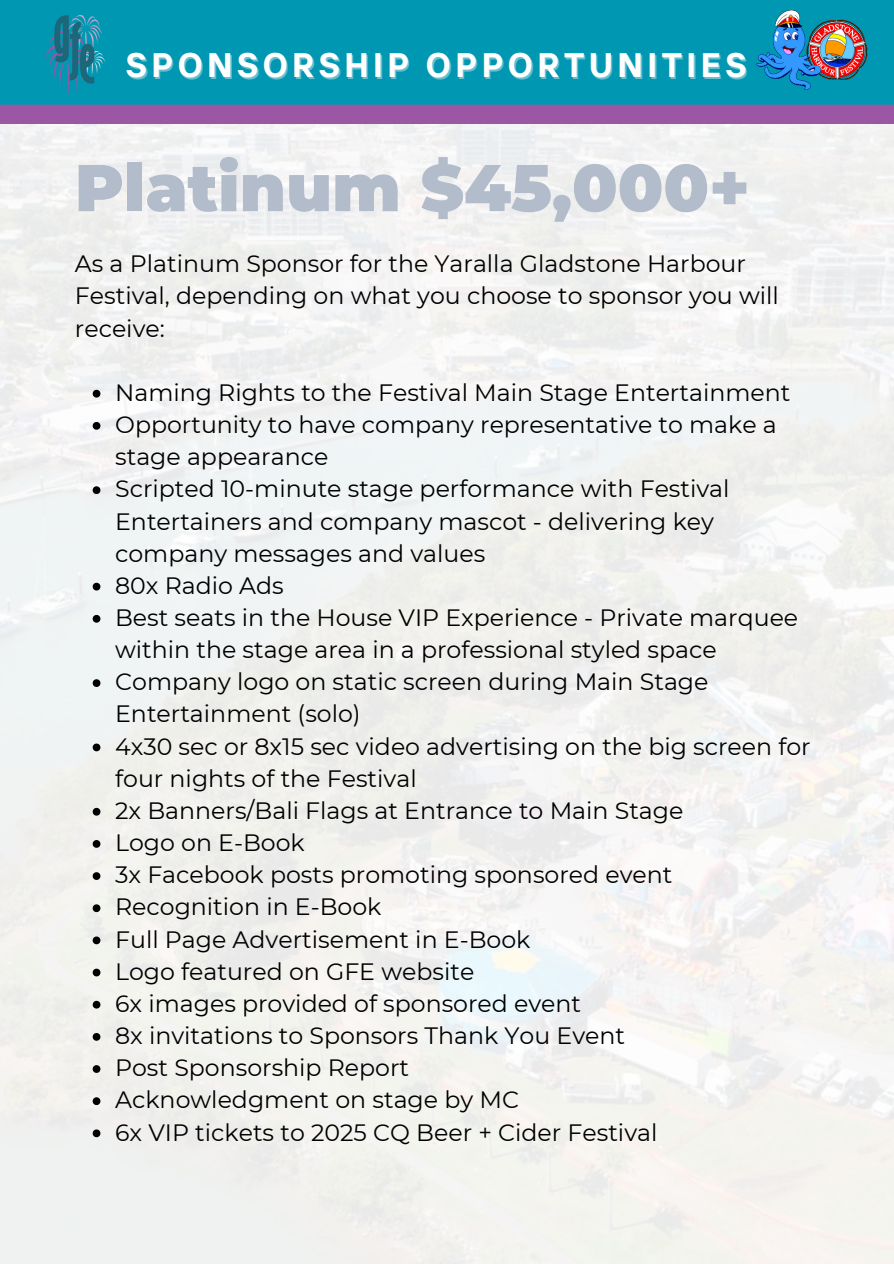
<style>
.page{position:relative;width:894px;height:1264px;background:#fff}
.page>*{position:absolute;margin:0;border:0;box-sizing:border-box;transform-origin:0 0}
.t1{font:900 66px "Montserrat";color:#b3bcca}
.t2{font:700 33.9px "TT Interphases";letter-spacing:.13em;color:#fff}
.t3{font:23.7px/32.1px "Montserrat";color:#000}
</style>
<div class="page">
<img style="left:0;top:124px;width:893px;height:1139px">
<svg style="left:0;top:0;width:893px;height:124px;background:#1b8baf"></svg>
<img style="left:39px;top:12px;width:71px;height:84px">
<img style="left:756px;top:10px;width:112px;height:79px">
<svg style="left:93px;top:390px;width:7px;height:7px"></svg>
<svg style="left:93px;top:422px;width:7px;height:8px"></svg>
<svg style="left:93px;top:486px;width:7px;height:8px"></svg>
<svg style="left:93px;top:582px;width:7px;height:8px"></svg>
<svg style="left:93px;top:615px;width:7px;height:7px"></svg>
<svg style="left:93px;top:679px;width:7px;height:8px"></svg>
<svg style="left:93px;top:743px;width:7px;height:8px"></svg>
<svg style="left:93px;top:807px;width:7px;height:8px"></svg>
<svg style="left:93px;top:840px;width:7px;height:7px"></svg>
<svg style="left:93px;top:872px;width:7px;height:8px"></svg>
<svg style="left:93px;top:904px;width:7px;height:8px"></svg>
<svg style="left:93px;top:936px;width:7px;height:8px"></svg>
<svg style="left:93px;top:968px;width:7px;height:8px"></svg>
<svg style="left:93px;top:1000px;width:7px;height:8px"></svg>
<svg style="left:93px;top:1032px;width:7px;height:8px"></svg>
<svg style="left:93px;top:1065px;width:7px;height:7px"></svg>
<svg style="left:93px;top:1097px;width:7px;height:8px"></svg>
<svg style="left:93px;top:1129px;width:7px;height:8px"></svg>
<p class="t2" style="left:126px;top:43px;width:622px">SPONSORSHIP OPPORTUNITIES</p>
<p class="t1" style="left:75px;top:147px;width:676px">Platinum $45,000+</p>
<p class="t3" style="left:75px;top:248px;width:705px">As a Platinum Sponsor for the Yaralla Gladstone Harbour<br>Festival, depending on what you choose to sponsor you will receive:</p>
<p class="t3" style="left:115px;top:376px;width:676px">Naming Rights to the Festival Main Stage Entertainment</p>
<p class="t3" style="left:115px;top:408px;width:663px">Opportunity to have company representative to make a stage appearance</p>
<p class="t3" style="left:115px;top:473px;width:615px">Scripted 10-minute stage performance with Festival<br>Entertainers and company mascot - delivering key company messages and values</p>
<p class="t3" style="left:115px;top:569px;width:170px">80x Radio Ads</p>
<p class="t3" style="left:115px;top:601px;width:684px">Best seats in the House VIP Experience - Private marquee within the stage area in a professional styled space</p>
<p class="t3" style="left:115px;top:665px;width:594px">Company logo on static screen during Main Stage<br>Entertainment (solo)</p>
<p class="t3" style="left:115px;top:730px;width:697px">4x30 sec or 8x15 sec video advertising on the big screen for four nights of the Festival</p>
<p class="t3" style="left:115px;top:794px;width:569px">2x Banners/Bali Flags at Entrance to Main Stage</p>
<p class="t3" style="left:115px;top:826px;width:191px">Logo on E-Book</p>
<p class="t3" style="left:115px;top:858px;width:558px">3x Facebook posts promoting sponsored event</p>
<p class="t3" style="left:115px;top:890px;width:268px">Recognition in E-Book</p>
<p class="t3" style="left:115px;top:923px;width:416px">Full Page Advertisement in E-Book</p>
<p class="t3" style="left:115px;top:955px;width:360px">Logo featured on GFE website</p>
<p class="t3" style="left:115px;top:987px;width:467px">6x images provided of sponsored event</p>
<p class="t3" style="left:115px;top:1019px;width:511px">8x invitations to Sponsors Thank You Event</p>
<p class="t3" style="left:115px;top:1051px;width:295px">Post Sponsorship Report</p>
<p class="t3" style="left:115px;top:1083px;width:405px">Acknowledgment on stage by MC</p>
<p class="t3" style="left:115px;top:1115px;width:543px">6x VIP tickets to 2025 CQ Beer + Cider Festival</p>
</div>
